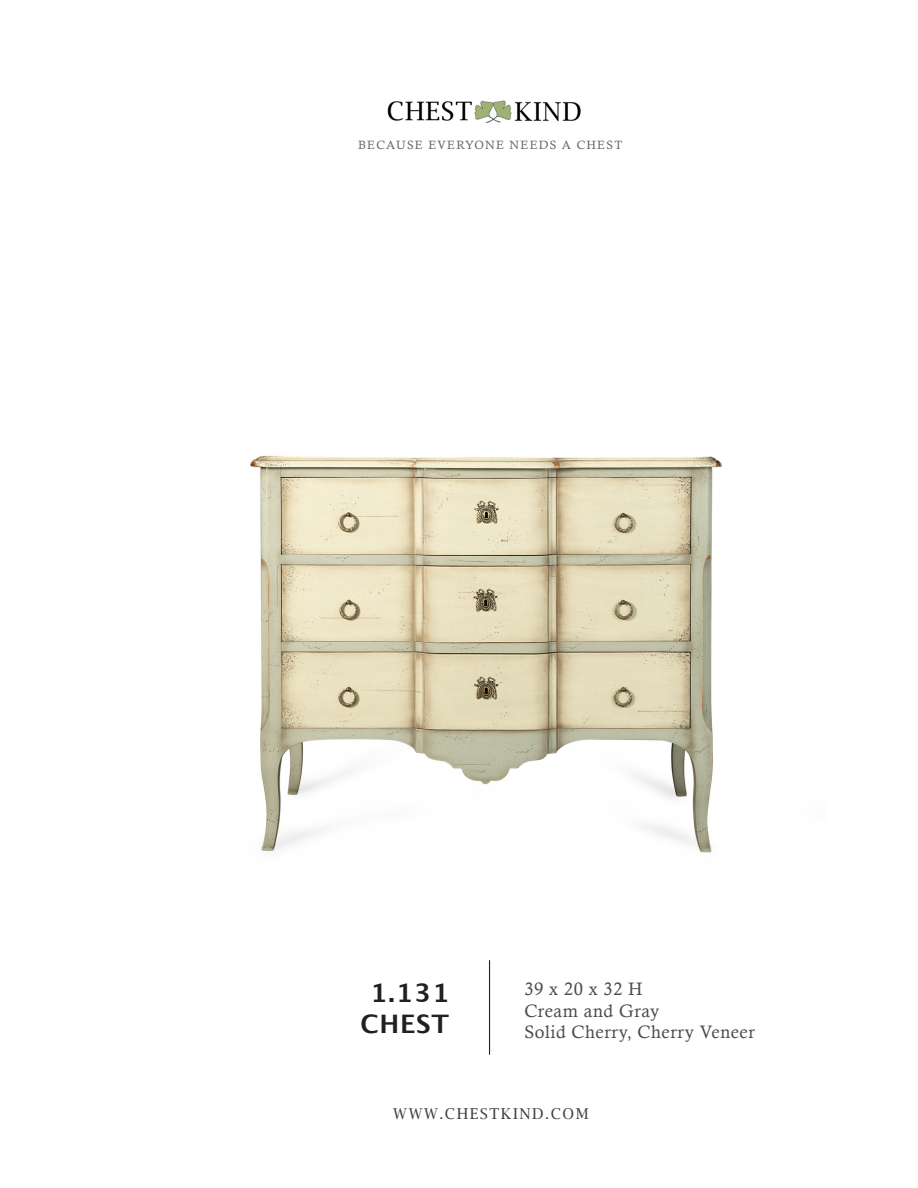
<style>
.page{position:relative;width:918px;height:1188px;background:#fff}
.page>*{position:absolute;margin:0;border:0;box-sizing:border-box;transform-origin:0 0}
.t1{font:700 25.5px "Lucida Grande";letter-spacing:.03em;color:#231f20}
.t2{font:18px "Calisto";letter-spacing:.03em;color:#4b4c4d}
.t3{font:15px "Lucida Bright";letter-spacing:.1em;color:#3e3e3f}
.t4{font:12px "Calisto";letter-spacing:.1em;color:#636366}
</style>
<div class="page">
<hr style="left:489px;top:960px;width:1px;height:95px;background:#231f20">
<img style="left:387px;top:100px;width:194px;height:23px">
<img style="left:250px;top:455px;width:472px;height:398px">
<p class="t4" style="left:358px;top:138px;width:265px">BECAUSE EVERYONE NEEDS A CHEST</p>
<p class="t1" style="left:371px;top:972px;width:80px">1.131</p>
<p class="t1" style="left:361px;top:1003px;width:90px">CHEST</p>
<p class="t2" style="left:524px;top:978px;width:120px">39 x 20 x 32 H</p>
<p class="t2" style="left:524px;top:1000px;width:136px">Cream and Gray</p>
<p class="t2" style="left:524px;top:1022px;width:232px">Solid Cherry, Cherry Veneer</p>
<p class="t3" style="left:393px;top:1105px;width:197px">WWW.CHESTKIND.COM</p>
</div>
